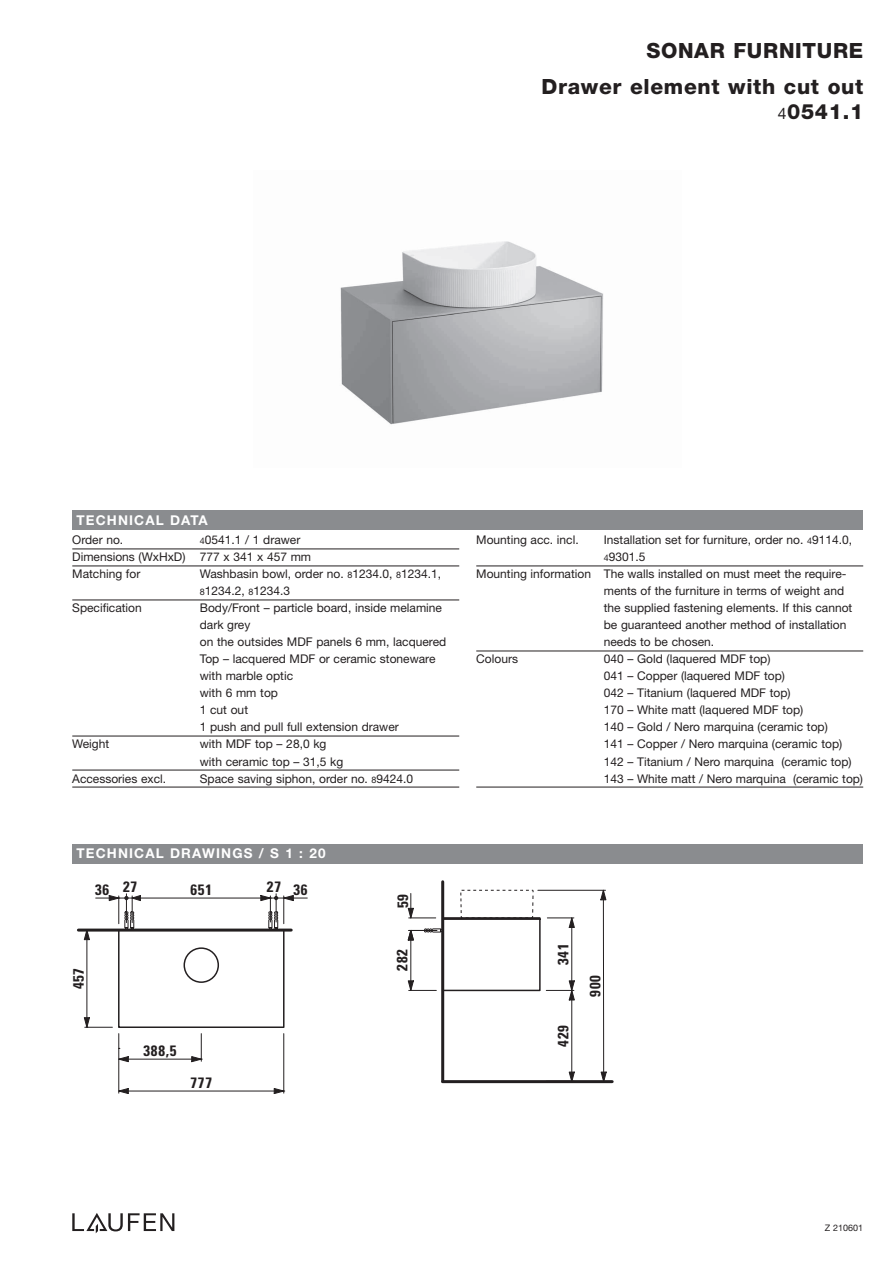
<style>
.page{position:relative;width:893px;height:1263px;background:#fff}
.page>*{position:absolute;margin:0;border:0;box-sizing:border-box;transform-origin:0 0}
.t1{font:800 21px/25.5px "Helvetica Neue";letter-spacing:.03em;color:#231f20;text-align:right}
.t2{font:700 condensed 15px "Univers";letter-spacing:.05em;color:#231f20}
.t3{font:700 13.5px "Helvetica Neue";letter-spacing:.085em;color:#fff}
.t4{font:12px/17px "Helvetica Neue";color:#231f20}
.t5{font:9px "Helvetica Neue";color:#231f20}
.s1{font-weight:400;font-size:15.75px}
.s2{font-size:9px}
</style>
<div class="page">
<svg style="left:72px;top:1213px;width:102px;height:20px"></svg>
<div style="left:72px;top:844px;width:791px;height:19px;background:#8a8c8f"></div>
<div style="left:72px;top:510px;width:791px;height:19px;background:#8a8c8f"></div>
<hr style="left:72px;top:549px;width:387px;height:1px;background:#231f20">
<hr style="left:72px;top:566px;width:387px;height:1px;background:#231f20">
<hr style="left:72px;top:600px;width:387px;height:1px;background:#231f20">
<hr style="left:72px;top:736px;width:387px;height:1px;background:#231f20">
<hr style="left:72px;top:770px;width:387px;height:1px;background:#231f20">
<hr style="left:72px;top:787px;width:387px;height:1px;background:#231f20">
<hr style="left:476px;top:566px;width:387px;height:1px;background:#231f20">
<hr style="left:476px;top:651px;width:387px;height:1px;background:#231f20">
<hr style="left:476px;top:787px;width:387px;height:1px;background:#231f20">
<img style="left:340px;top:241px;width:263px;height:184px">
<hr style="left:78px;top:928px;width:213px;height:3px;background:#231f20">
<div style="left:118px;top:929px;width:167px;height:99px;border:2px solid #231f20"></div>
<hr style="left:96px;top:898px;width:36px;height:1px;background:#231f20">
<hr style="left:132px;top:898px;width:138px;height:1px;background:#231f20">
<svg style="left:261px;top:894px;width:46px;height:37px"></svg>
<hr style="left:87px;top:930px;width:1px;height:97px;background:#231f20">
<svg style="left:84px;top:931px;width:6px;height:9px"></svg>
<svg style="left:109px;top:894px;width:32px;height:37px"></svg>
<svg style="left:84px;top:1017px;width:28px;height:11px"></svg>
<div style="left:184px;top:947px;width:35px;height:36px;border:2px solid #231f20;border-radius:50%"></div>
<hr style="left:283px;top:1033px;width:1px;height:60px;background:#231f20">
<hr style="left:119px;top:1033px;width:1px;height:60px;background:#231f20">
<hr style="left:119px;top:1091px;width:165px;height:1px;background:#231f20">
<svg style="left:118px;top:1088px;width:11px;height:6px"></svg>
<svg style="left:274px;top:1088px;width:11px;height:6px"></svg>
<hr style="left:119px;top:1059px;width:82px;height:1px;background:#231f20">
<svg style="left:118px;top:1056px;width:11px;height:6px"></svg>
<svg style="left:191px;top:1033px;width:11px;height:29px"></svg>
<hr style="left:441px;top:882px;width:3px;height:200px;background:#231f20">
<hr style="left:443px;top:1080px;width:169px;height:3px;background:#231f20">
<hr style="left:571px;top:990px;width:1px;height:92px;background:#231f20">
<hr style="left:538px;top:890px;width:67px;height:1px;background:#231f20">
<hr style="left:603px;top:890px;width:1px;height:192px;background:#231f20">
<svg style="left:600px;top:889px;width:6px;height:11px"></svg>
<svg style="left:546px;top:1072px;width:29px;height:9px"></svg>
<svg style="left:597px;top:1072px;width:9px;height:9px"></svg>
<svg style="left:408px;top:889px;width:167px;height:111px"></svg>
<h1 class="t1" style="left:646px;top:39px;width:218px">SONAR FURNITURE</h1>
<h1 class="t1" style="left:541px;top:75px;width:323px">Drawer element with cut out<br><span class="s1">4</span>0541.1</h1>
<p class="t3" style="left:77px;top:515px;width:133px">TECHNICAL DATA</p>
<p class="t4" style="left:72px;top:533px;width:53px">Order no.</p>
<p class="t4" style="left:72px;top:533px;width:240px;text-indent:128px"><span class="s2">4</span>0541.1 / 1 drawer<br>Dimensions (WxHxD) 777 x 341 x 457 mm<br>Matching for</p>
<p class="t4" style="left:200px;top:567px;width:243px">Washbasin bowl, order no. <span class="s2">8</span>1234.0, <span class="s2">8</span>1234.1,<br><span class="s2">8</span>1234.2, <span class="s2">8</span>1234.3</p>
<p class="t4" style="left:72px;top:601px;width:71px">Specification</p>
<p class="t4" style="left:200px;top:601px;width:248px">Body/Front – particle board, inside melamine dark grey<br>on the outsides MDF panels 6 mm, lacquered<br>Top – lacquered MDF or ceramic stoneware with marble optic<br>with 6 mm top<br>1 cut out<br>1 push and pull full extension drawer</p>
<p class="t4" style="left:72px;top:737px;width:38px">Weight</p>
<p class="t4" style="left:200px;top:737px;width:145px">with MDF top – 28,0 kg with ceramic top – 31,5 kg</p>
<p class="t4" style="left:72px;top:771px;width:95px">Accessories excl.</p>
<p class="t4" style="left:200px;top:771px;width:215px">Space saving siphon, order no. <span class="s2">8</span>9424.0</p>
<p class="t3" style="left:77px;top:849px;width:250px">TECHNICAL DRAWINGS / S 1 : 20</p>
<p class="t2" style="left:95px;top:882px;width:43px">36 27</p>
<p class="t2" style="left:191px;top:884px;width:23px">651</p>
<p class="t2" style="left:267px;top:882px;width:42px">27 36</p>
<p class="t2" style="left:73px;top:989px;width:23px;rotate:-90deg">457</p>
<p class="t2" style="left:144px;top:1045px;width:34px">388,5</p>
<p class="t2" style="left:191px;top:1077px;width:23px">777</p>
<p class="t2" style="left:397px;top:908px;width:16px;rotate:-90deg">59</p>
<p class="t2" style="left:397px;top:970px;width:23px;rotate:-90deg">282</p>
<p class="t4" style="left:476px;top:533px;width:104px">Mounting acc. incl.</p>
<p class="t4" style="left:604px;top:533px;width:250px">Installation set for furniture, order no. <span class="s2">4</span>9114.0,</p>
<p class="t4" style="left:604px;top:550px;width:43px"><span class="s2">4</span>9301.5</p>
<p class="t4" style="left:476px;top:567px;width:372px">Mounting information The walls installed on must meet the require-</p>
<p class="t4" style="left:604px;top:584px;width:242px">ments of the furniture in terms of weight and</p>
<p class="t4" style="left:604px;top:601px;width:250px">the supplied fastening elements. If this cannot</p>
<p class="t4" style="left:604px;top:618px;width:244px">be guaranteed another method of installation</p>
<p class="t4" style="left:604px;top:635px;width:112px">needs to be chosen.</p>
<p class="t4" style="left:476px;top:652px;width:43px">Colours</p>
<p class="t4" style="left:604px;top:652px;width:261px">040 – Gold (laquered MDF top)<br>041 – Copper (laquered MDF top)<br>042 – Titanium (laquered MDF top)<br>170 – White matt (laquered MDF top)<br>140 – Gold / Nero marquina (ceramic top)<br>141 – Copper / Nero marquina (ceramic top)<br>142 – Titanium / Nero marquina (ceramic top)<br>143 – White matt / Nero marquina (ceramic top)</p>
<p class="t2" style="left:558px;top:965px;width:23px;rotate:-90deg">341</p>
<p class="t2" style="left:558px;top:1047px;width:23px;rotate:-90deg">429</p>
<p class="t2" style="left:589px;top:997px;width:23px;rotate:-90deg">900</p>
<p class="t5" style="left:825px;top:1224px;width:40px">Z 210601</p>
</div>
